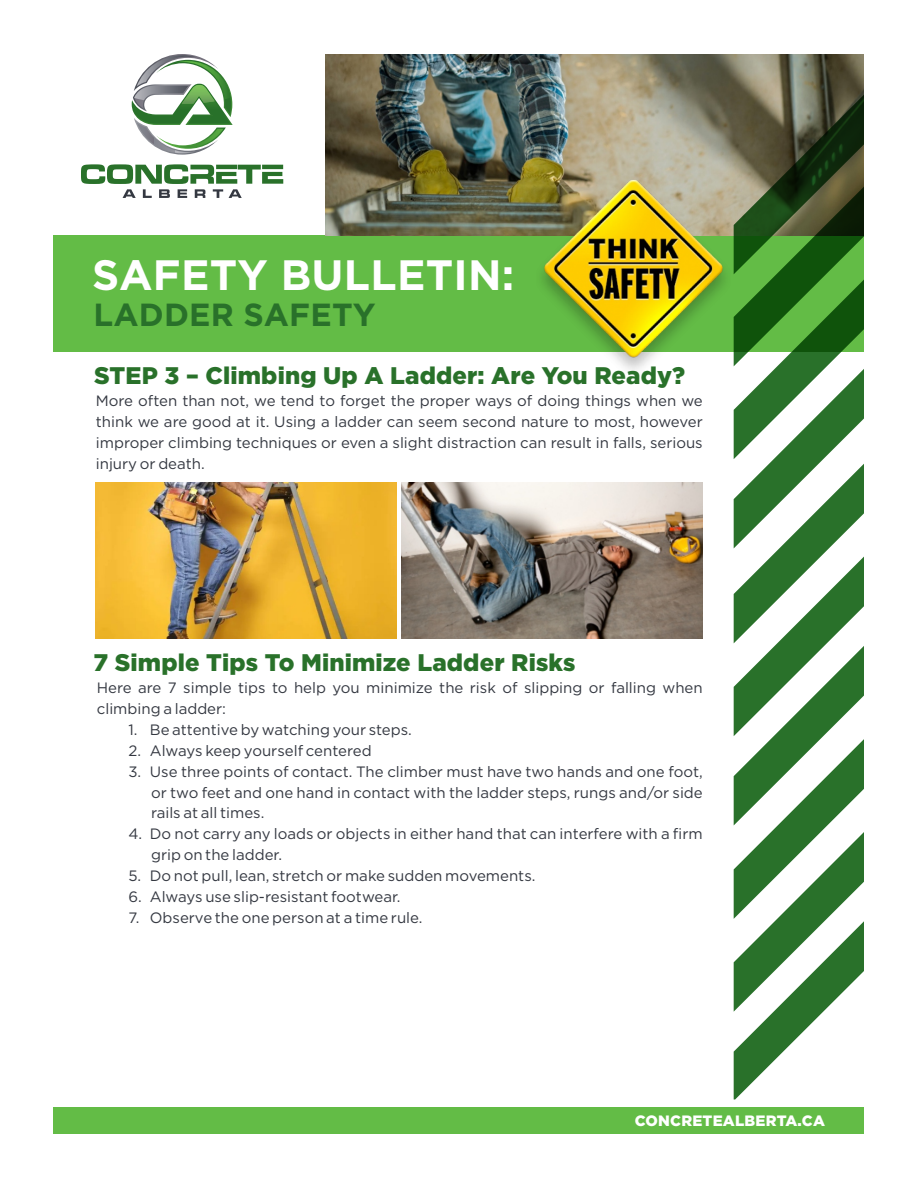
<style>
.page{position:relative;width:918px;height:1188px;background:#fff}
.page>*{position:absolute;margin:0;border:0;box-sizing:border-box;transform-origin:0 0}
.t1{font:700 42.45px "Gotham";letter-spacing:.005em;color:#fff}
.t2{font:700 31.95px "Gotham";letter-spacing:.005em;color:#29712a}
.t3{font:900 24px "Gotham";letter-spacing:.005em;color:#29712a}
.t4{font:15px/20.9px "Gotham";color:#343841;text-align:justify}
.t5{font:900 15px "Gotham";letter-spacing:.015em;color:#fff}
</style>
<div class="page">
<img style="left:402px;top:483px;width:301px;height:156px">
<div style="left:54px;top:235px;width:810px;height:116px;background:#63bc46"></div>
<img style="left:325px;top:54px;width:539px;height:181px">
<svg style="left:81px;top:164px;width:202px;height:34px"></svg>
<svg style="left:132px;top:54px;width:101px;height:101px"></svg>
<div style="left:54px;top:1108px;width:810px;height:26px;background:#63bc46"></div>
<svg style="left:734px;top:95px;width:130px;height:1005px"></svg>
<img style="left:534px;top:178px;width:199px;height:192px">
<img style="left:96px;top:483px;width:301px;height:156px">
<h1 class="t1" style="left:92px;top:259px;width:424px">SAFETY BULLETIN:</h1>
<h2 class="t2" style="left:93px;top:303px;width:284px">LADDER SAFETY</h2>
<h3 class="t3" style="left:94px;top:367px;width:592px">STEP 3 – Climbing Up A Ladder: Are You Ready?</h3>
<p class="t4" style="left:96px;top:392px;width:608px">More often than not, we tend to forget the proper ways of doing things when we think we are good at it. Using a ladder can seem second nature to most, however improper climbing techniques or even a slight distraction can result in falls, serious injury or death.</p>
<h3 class="t3" style="left:93px;top:653px;width:483px">7 Simple Tips To Minimize Ladder Risks</h3>
<p class="t4" style="left:97px;top:679px;width:607px">Here are 7 simple tips to help you minimize the risk of slipping or falling when climbing a ladder:</p>
<p class="t4" style="left:128px;top:720px;width:285px">1. Be attentive by watching your steps.</p>
<p class="t4" style="left:128px;top:741px;width:245px">2. Always keep yourself centered</p>
<p class="t4" style="left:151px;top:762px;width:553px;text-indent:-23px">3. Use three points of contact. The climber must have two hands and one foot, or two feet and one hand in contact with the ladder steps, rungs and/or side rails at all times.</p>
<p class="t4" style="left:151px;top:825px;width:553px;text-indent:-23px">4. Do not carry any loads or objects in either hand that can interfere with a firm grip on the ladder.</p>
<p class="t4" style="left:128px;top:866px;width:409px">5. Do not pull, lean, stretch or make sudden movements.</p>
<p class="t4" style="left:128px;top:908px;width:296px">7. Observe the one person at a time rule.</p>
<p class="t4" style="left:128px;top:887px;width:274px">6. Always use slip-resistant footwear.</p>
<p class="t5" style="left:635px;top:1115px;width:192px">CONCRETEALBERTA.CA</p>
</div>
